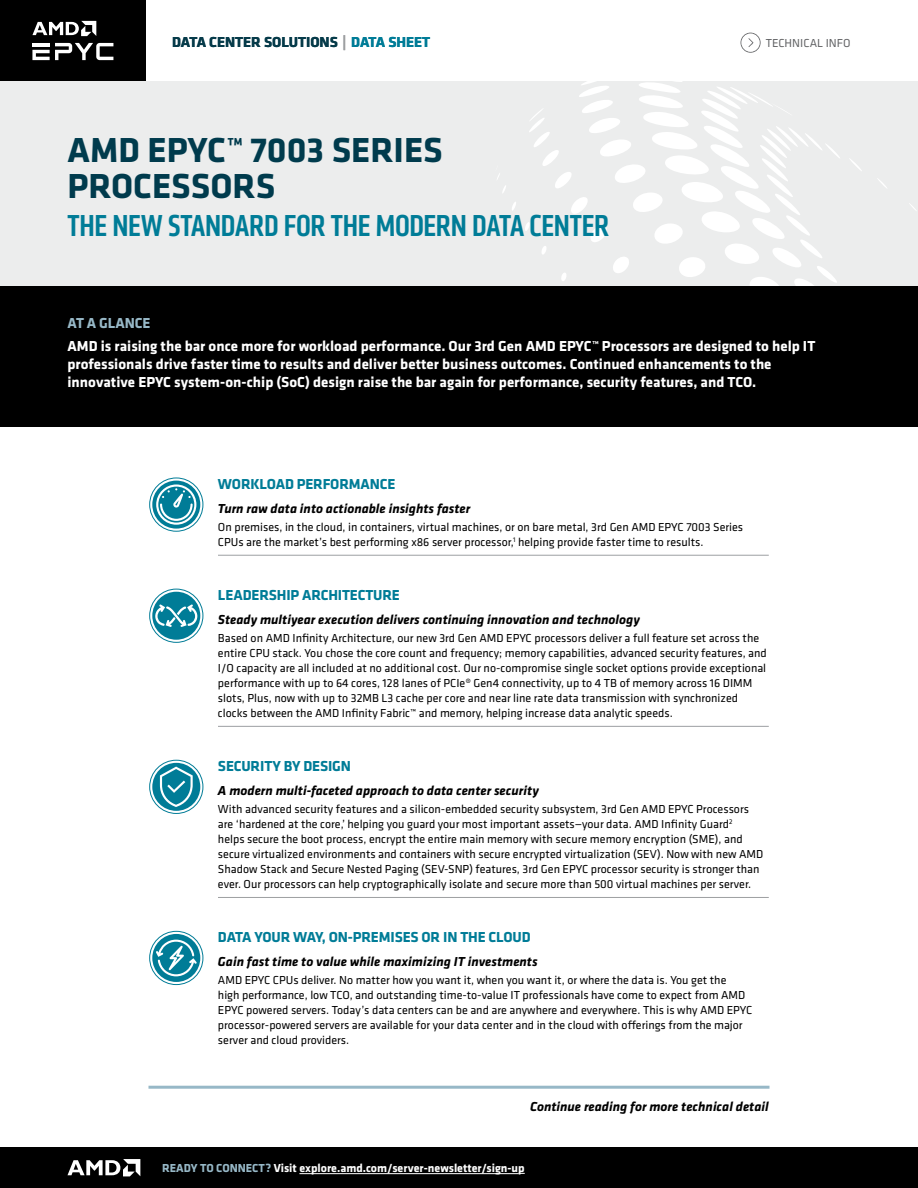
<style>
.page{position:relative;width:918px;height:1188px;background:#fff}
.page>*{position:absolute;margin:0;border:0;box-sizing:border-box;transform-origin:0 0}
.H1_-_Teal{font:700 36px "Klavika";color:#003b4d}
.H5_-_Teal{font:500 31.5px "Klavika Condensed";letter-spacing:-.015em;color:#007c97}
.BC1_-_Wht{font:700 15px/18px "Klavika";color:#fff}
.H5_-_Teal_Top_Reason{font:700 15px "Klavika";letter-spacing:-.01em;color:#007c97}
.t1{font:700 15px "Klavika";color:#063b4a}
.H5_-_Teal_Lt{font:700 15px "Klavika";letter-spacing:-.01em;color:#97b8c7}
.BC1_-_Blk_Top_Reason{font:italic 700 13.5px "Klavika";color:#000}
.BC1_-_Blk{font:italic 700 13.5px "Klavika";color:#000}
.BC2_-_Blk_Top_Reason{font:12px/15px "Klavika";color:#000}
.t2{font:700 12px "Klavika";color:#fff}
.t3{font:12px "Klavika";color:#636466}
.s1{color:#9d9fa2}
.s2{color:#007c97}
.s3{color:#97b8c7}
</style>
<div class="page">
<div style="left:0;top:285px;width:918px;height:141px;background:#000"></div>
<div style="left:0;top:81px;width:918px;height:204px;background:#eceded"></div>
<hr style="left:148px;top:1086px;width:622px;height:3px;background:#97b8c7">
<svg style="left:850px;top:159px;width:12px;height:12px"></svg>
<svg style="left:525px;top:81px;width:315px;height:204px"></svg>
<svg style="left:512px;top:202px;width:4px;height:8px"></svg>
<svg style="left:497px;top:173px;width:9px;height:20px"></svg>
<div style="left:149px;top:931px;width:54px;height:54px;border:1px solid #007c97;border-radius:50%"></div>
<div style="left:152px;top:934px;width:48px;height:48px;background:#007c97;border-radius:50%"></div>
<svg style="left:156px;top:940px;width:41px;height:36px"></svg>
<div style="left:149px;top:589px;width:54px;height:54px;border:1px solid #007c97;border-radius:50%"></div>
<div style="left:152px;top:592px;width:48px;height:48px;background:#007c97;border-radius:50%"></div>
<svg style="left:155px;top:604px;width:42px;height:23px"></svg>
<hr style="left:218px;top:726px;width:551px;height:1px;background:#9d9fa2">
<div style="left:149px;top:760px;width:54px;height:54px;border:1px solid #007c97;border-radius:50%"></div>
<div style="left:152px;top:763px;width:48px;height:48px;background:#007c97;border-radius:50%"></div>
<svg style="left:160px;top:767px;width:33px;height:40px"></svg>
<hr style="left:218px;top:897px;width:551px;height:1px;background:#9d9fa2">
<hr style="left:218px;top:555px;width:551px;height:1px;background:#9d9fa2">
<div style="left:149px;top:478px;width:54px;height:54px;border:1px solid #007c97;border-radius:50%"></div>
<svg style="left:152px;top:481px;width:48px;height:48px"></svg>
<svg style="left:156px;top:484px;width:40px;height:41px"></svg>
<div style="left:0;top:0;width:146px;height:81px;background:#000"></div>
<svg style="left:32px;top:21px;width:64px;height:15px"></svg>
<svg style="left:32px;top:43px;width:81px;height:17px"></svg>
<svg style="left:741px;top:33px;width:20px;height:20px"></svg>
<div style="left:0;top:1148px;width:918px;height:40px;background:#000"></div>
<hr style="left:299px;top:1173px;width:219px;height:1px;background:#fff">
<svg style="left:67px;top:1159px;width:73px;height:17px"></svg>
<p class="t1" style="left:172px;top:31px;width:260px">DATA CENTER SOLUTIONS <span class="s1">|</span> <span class="s2">DATA SHEET</span></p>
<p class="t3" style="left:766px;top:35px;width:86px">TECHNICAL INFO</p>
<p class="H1_-_Teal" style="left:68px;top:124px;width:377px">AMD EPYC™ 7003 SERIES</p>
<p class="H1_-_Teal" style="left:68px;top:160px;width:209px">PROCESSORS</p>
<p class="H5_-_Teal" style="left:68px;top:206px;width:543px">THE NEW STANDARD FOR THE MODERN DATA CENTER</p>
<p class="H5_-_Teal_Lt" style="left:68px;top:313px;width:84px">AT A GLANCE</p>
<p class="BC1_-_Wht" style="left:68px;top:336px;width:749px">AMD is raising the bar once more for workload performance. Our 3rd Gen AMD EPYC™ Processors are designed to help IT professionals drive faster time to results and deliver better business outcomes. Continued enhancements to the innovative EPYC system-on-chip (SoC) design raise the bar again for performance, security features, and TCO.</p>
<p class="H5_-_Teal_Top_Reason" style="left:218px;top:473px;width:179px">WORKLOAD PERFORMANCE</p>
<p class="BC1_-_Blk_Top_Reason" style="left:218px;top:499px;width:254px">Turn raw data into actionable insights faster</p>
<p class="BC2_-_Blk_Top_Reason" style="left:218px;top:519px;width:527px">On premises, in the cloud, in containers, virtual machines, or on bare metal, 3rd Gen AMD EPYC 7003 Series<br>CPUs are the market’s best performing x86 server processor,<sup>1</sup> helping provide faster time to results.</p>
<p class="H5_-_Teal_Top_Reason" style="left:218px;top:584px;width:183px">LEADERSHIP ARCHITECTURE</p>
<p class="BC1_-_Blk_Top_Reason" style="left:218px;top:610px;width:423px">Steady multiyear execution delivers continuing innovation and technology</p>
<p class="BC2_-_Blk_Top_Reason" style="left:218px;top:630px;width:550px">Based on AMD Infinity Architecture, our new 3rd Gen AMD EPYC processors deliver a full feature set across the entire CPU stack. You chose the core count and frequency; memory capabilities, advanced security features, and I/O capacity are all included at no additional cost. Our no-compromise single socket options provide exceptional performance with up to 64 cores, 128 lanes of PCIe® Gen4 connectivity, up to 4 TB of memory across 16 DIMM slots, Plus, now with up to 32MB L3 cache per core and near line rate data transmission with synchronized clocks between the AMD Infinity Fabric™ and memory, helping increase data analytic speeds.</p>
<p class="H5_-_Teal_Top_Reason" style="left:218px;top:755px;width:135px">SECURITY BY DESIGN</p>
<p class="BC1_-_Blk_Top_Reason" style="left:218px;top:781px;width:322px">A modern multi-faceted approach to data center security</p>
<p class="BC2_-_Blk_Top_Reason" style="left:218px;top:801px;width:547px">With advanced security features and a silicon-embedded security subsystem, 3rd Gen AMD EPYC Processors are ‘hardened at the core,’ helping you guard your most important assets—your data. AMD Infinity Guard<sup>2<br></sup>helps secure the boot process, encrypt the entire main memory with secure memory encryption (SME), and secure virtualized environments and containers with secure encrypted virtualization (SEV). Now with new AMD Shadow Stack and Secure Nested Paging (SEV-SNP) features, 3rd Gen EPYC processor security is stronger than ever. Our processors can help cryptographically isolate and secure more than 500 virtual machines per server.</p>
<p class="H5_-_Teal_Top_Reason" style="left:218px;top:926px;width:314px">DATA YOUR WAY, ON-PREMISES OR IN THE CLOUD</p>
<p class="BC1_-_Blk_Top_Reason" style="left:218px;top:952px;width:321px">Gain fast time to value while maximizing IT investments</p>
<p class="BC2_-_Blk_Top_Reason" style="left:218px;top:972px;width:536px">AMD EPYC CPUs deliver. No matter how you want it, when you want it, or where the data is. You get the<br>high performance, low TCO, and outstanding time-to-value IT professionals have come to expect from AMD EPYC powered servers. Today’s data centers can be and are anywhere and everywhere. This is why AMD EPYC processor-powered servers are available for your data center and in the cloud with offerings from the major server and cloud providers.</p>
<p class="BC1_-_Blk" style="left:530px;top:1097px;width:240px">Continue reading for more technical detail</p>
<p class="t2" style="left:162px;top:1160px;width:364px"><span class="s3">READY TO CONNECT?</span> Visit explore.amd.com/server-newsletter/sign-up</p>
</div>
